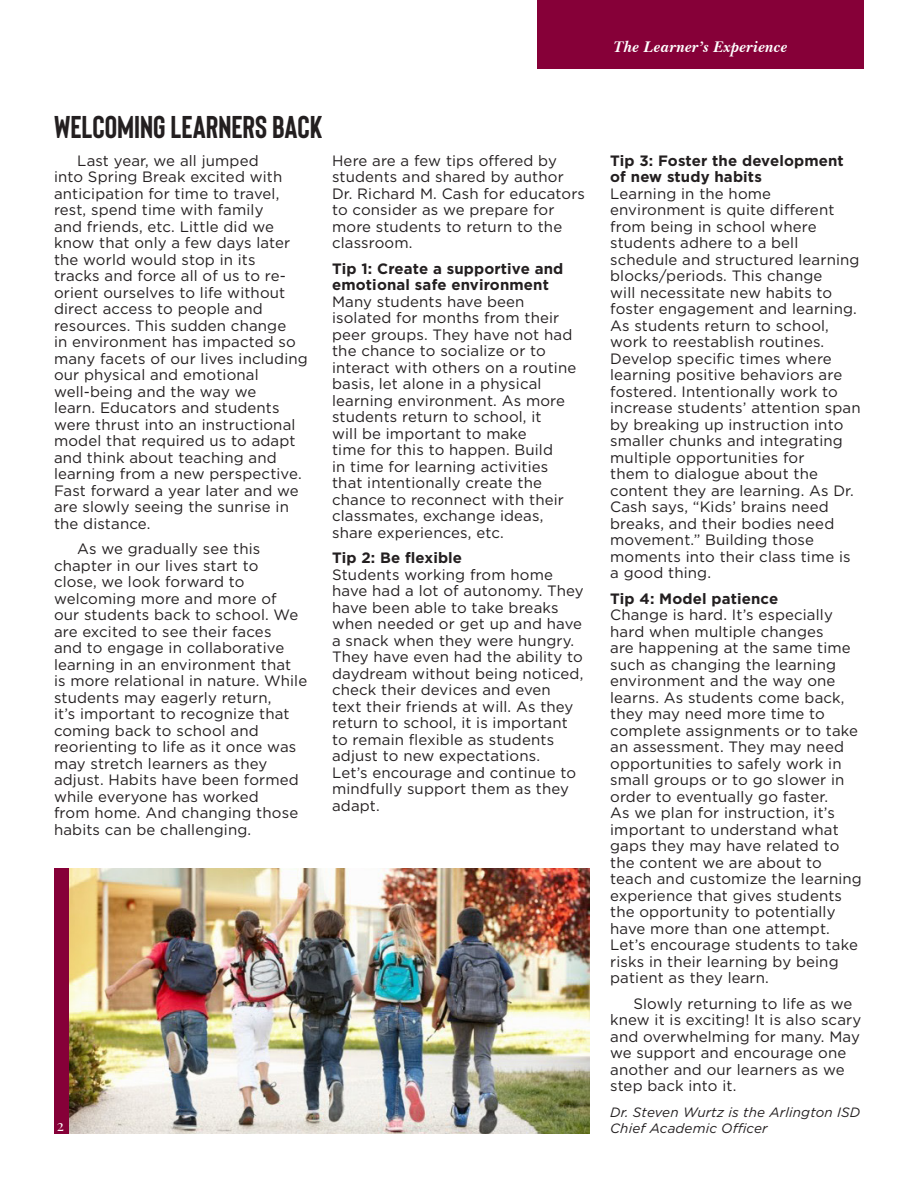
<style>
.page{position:relative;width:918px;height:1188px;background:#fff}
.page>*{position:absolute;margin:0;border:0;box-sizing:border-box;transform-origin:0 0}
.t1{font:700 31.5px "Bison";color:#231f20}
.t2{font:italic 700 15.75px "Baskerville BT";color:#fff}
.t3{font:15px/16.5px "Gotham";letter-spacing:.01em;color:#231f20}
.t4{font:700 15px/16.5px "Gotham";letter-spacing:.01em;color:#231f20}
.t5{font:15px "Playfair Display";color:#fff}
.t6{font:italic 13.5px "Gotham";letter-spacing:.01em;color:#231f20}
</style>
<div class="page">
<div style="left:537px;top:0;width:327px;height:69px;background:#860038"></div>
<img style="left:68px;top:868px;width:522px;height:266px">
<div style="left:54px;top:868px;width:14px;height:266px;background:#860038"></div>
<p class="t1" style="left:54px;top:107px;width:270px">WELCOMING LEARNERS BACK</p>
<p class="t3" style="left:54px;top:152px;width:255px;text-indent:23px">Last year, we all jumped<br>into Spring Break excited with anticipation for time to travel, rest, spend time with family<br>and friends, etc. Little did we know that only a few days later the world would stop in its<br>tracks and force all of us to re&shy;orient ourselves to life without direct access to people and resources. This sudden change<br>in environment has impacted so many facets of our lives including our physical and emotional well-being and the way we<br>learn. Educators and students were thrust into an instructional model that required us to adapt and think about teaching and learning from a new perspective.<br>Fast forward a year later and we are slowly seeing the sunrise in the distance.</p>
<p class="t3" style="left:54px;top:540px;width:255px;text-indent:23px">As we gradually see this chapter in our lives start to<br>close, we look forward to welcoming more and more of<br>our students back to school. We are excited to see their faces<br>and to engage in collaborative learning in an environment that<br>is more relational in nature. While students may eagerly return,<br>it’s important to recognize that coming back to school and reorienting to life as it once was may stretch learners as they adjust. Habits have been formed while everyone has worked<br>from home. And changing those habits can be challenging.</p>
<p class="t3" style="left:332px;top:152px;width:255px">Here are a few tips offered by students and shared by author<br>Dr. Richard M. Cash for educators to consider as we prepare for more students to return to the classroom.</p>
<p class="t4" style="left:332px;top:260px;width:233px">Tip 1: Create a supportive and emotional safe environment</p>
<p class="t3" style="left:332px;top:293px;width:246px">Many students have been isolated for months from their peer groups. They have not had the chance to socialize or to interact with others on a routine basis, let alone in a physical learning environment. As more students return to school, it<br>will be important to make<br>time for this to happen. Build<br>in time for learning activities that intentionally create the chance to reconnect with their classmates, exchange ideas, share experiences, etc.</p>
<p class="t4" style="left:332px;top:549px;width:132px">Tip 2: Be flexible</p>
<p class="t3" style="left:332px;top:566px;width:253px">Students working from home have had a lot of autonomy. They have been able to take breaks when needed or get up and have a snack when they were hungry.<br>They have even had the ability to daydream without being noticed, check their devices and even text their friends at will. As they return to school, it is important to remain flexible as students adjust to new expectations.<br>Let’s encourage and continue to mindfully support them as they adapt.</p>
<p class="t2" style="left:614px;top:37px;width:176px">The Learner’s Experience</p>
<p class="t4" style="left:610px;top:152px;width:235px">Tip 3: Foster the development of new study habits</p>
<p class="t3" style="left:610px;top:185px;width:252px">Learning in the home environment is quite different from being in school where students adhere to a bell schedule and structured learning blocks/periods. This change<br>will necessitate new habits to foster engagement and learning.<br>As students return to school, work to reestablish routines.<br>Develop specific times where learning positive behaviors are fostered. Intentionally work to increase students’ attention span by breaking up instruction into smaller chunks and integrating multiple opportunities for<br>them to dialogue about the content they are learning. As Dr.<br>Cash says, “Kids’ brains need breaks, and their bodies need movement.” Building those moments into their class time is a good thing.</p>
<p class="t4" style="left:610px;top:590px;width:170px">Tip 4: Model patience</p>
<p class="t3" style="left:610px;top:606px;width:253px">Change is hard. It’s especially hard when multiple changes<br>are happening at the same time such as changing the learning environment and the way one learns. As students come back, they may need more time to complete assignments or to take an assessment. They may need opportunities to safely work in small groups or to go slower in order to eventually go faster.<br>As we plan for instruction, it’s important to understand what gaps they may have related to the content we are about to teach and customize the learning experience that gives students the opportunity to potentially have more than one attempt.<br>Let’s encourage students to take risks in their learning by being patient as they learn.</p>
<p class="t3" style="left:610px;top:995px;width:253px;text-indent:23px">Slowly returning to life as we knew it is exciting! It is also scary and overwhelming for many. May we support and encourage one another and our learners as we step back into it.</p>
<p class="t6" style="left:610px;top:1103px;width:252px">Dr. Steven Wurtz is the Arlington ISD</p>
<p class="t5" style="left:57px;top:1116px;width:9px">2</p>
<p class="t6" style="left:610px;top:1120px;width:159px">Chief Academic Officer</p>
</div>
